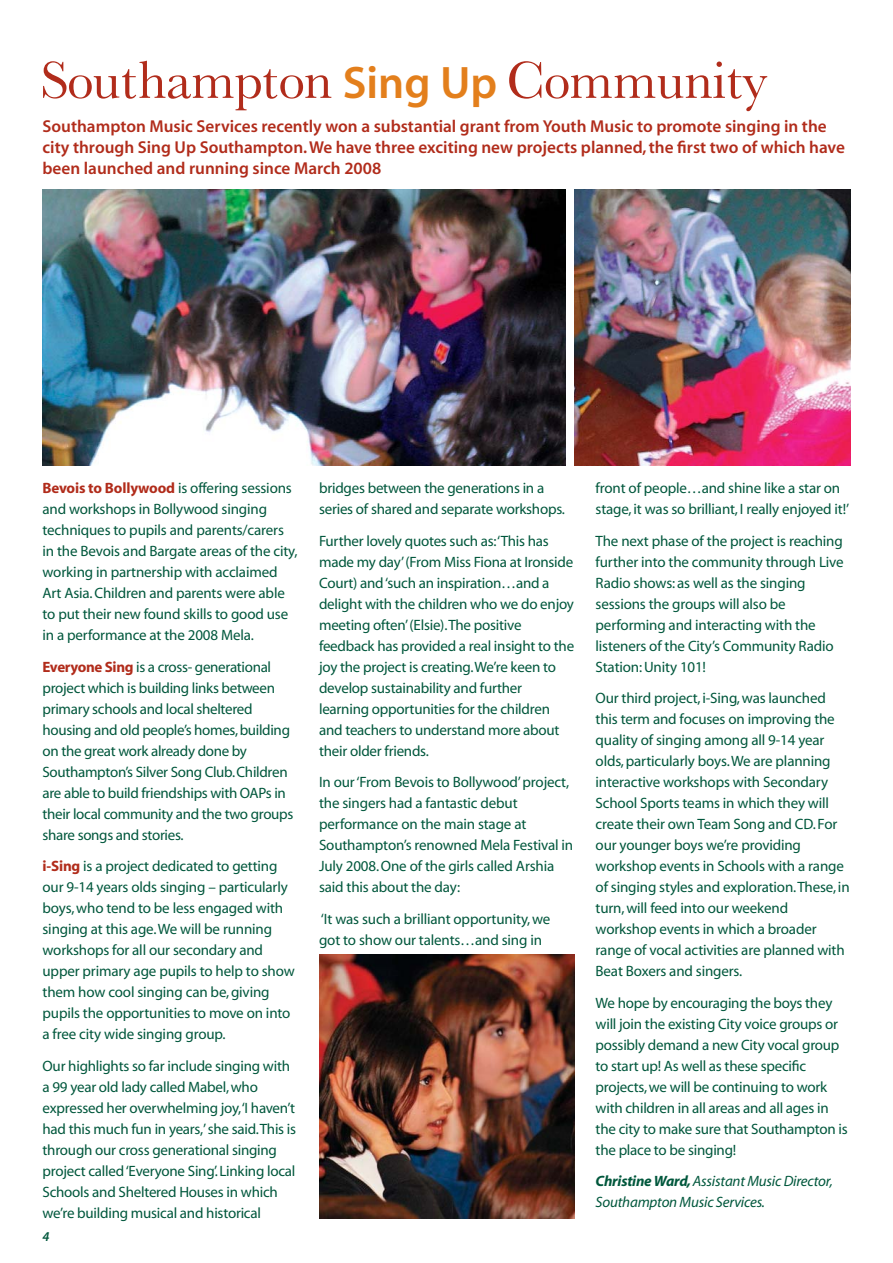
<style>
.page{position:relative;width:893px;height:1263px;background:#fff}
.page>*{position:absolute;margin:0;border:0;box-sizing:border-box;transform-origin:0 0}
.t1{font:54px "Baskerville No 2 BT";letter-spacing:-.035em;color:#b12c1b}
.t2{font:17.25px/21px "Myriad MM 565 600";color:#b12c1b}
.t3{font:15px/21px "Myriad MM 400 600";letter-spacing:-.015em;color:#00573c}
.t4{font:15px/21px "Myriad MM It 400 600";letter-spacing:-.015em;color:#00573c}
.t5{font:13.5px "Myriad MM It 565 600";color:#00573c}
.s1{font-family:"Myriad MM 565 600";font-size:45.75px;color:#e37f1c}
.s2{font-family:"Myriad MM 700 600";color:#b12c1b}
.s3{font-family:"Myriad MM It 700 600"}
</style>
<div class="page">
<img style="left:574px;top:189px;width:276px;height:277px">
<img style="left:43px;top:189px;width:523px;height:277px">
<img style="left:319px;top:955px;width:255px;height:263px">
<h1 class="t1" style="left:40px;top:59px;width:727px">Southampton <span class="s1">Sing Up</span> Community</h1>
<p class="t2" style="left:43px;top:117px;width:803px">Southampton Music Services recently won a substantial grant from Youth Music to promote singing in the city through Sing Up Southampton.We have three exciting new projects planned, the first two of which have been launched and running since March 2008</p>
<p class="t3" style="left:43px;top:479px;width:256px"><span class="s2">Bevois to Bollywood</span> is offering sessions and workshops in Bollywood singing techniques to pupils and parents/carers in the Bevois and Bargate areas of the city, working in partnership with acclaimed Art Asia. Children and parents were able to put their new found skills to good use in a performance at the 2008 Mela.</p>
<p class="t3" style="left:43px;top:658px;width:252px"><span class="s2">Everyone Sing</span> is a cross- generational project which is building links between primary schools and local sheltered housing and old people’s homes,building on the great work already done by Southampton’s Silver Song Club.Children are able to build friendships with OAPs in their local community and the two groups share songs and stories.</p>
<p class="t3" style="left:43px;top:857px;width:254px"><span class="s2">i-Sing</span> is a project dedicated to getting our 9-14 years olds singing – particularly boys, who tend to be less engaged with singing at this age.We will be running workshops for all our secondary and upper primary age pupils to help to show them how cool singing can be, giving pupils the opportunities to move on into a free city wide singing group.</p>
<p class="t3" style="left:43px;top:1057px;width:255px">Our highlights so far include singing with a 99 year old lady called Mabel, who expressed her overwhelming joy,‘I haven’t had this much fun in years,’she said.This is through our cross generational singing project called ‘Everyone Sing’. Linking local Schools and Sheltered Houses in which we’re building musical and historical</p>
<p class="t5" style="left:43px;top:1231px;width:9px">4</p>
<p class="t3" style="left:319px;top:479px;width:247px">bridges between the generations in a series of shared and separate workshops.</p>
<p class="t3" style="left:319px;top:532px;width:257px">Further lovely quotes such as:‘This has made my day’(From Miss Fiona at Ironside Court) and ‘such an inspiration…and a delight with the children who we do enjoy meeting often’(Elsie).The positive feedback has provided a real insight to the joy the project is creating.We’re keen to develop sustainability and further learning opportunities for the children and teachers to understand more about their older friends.</p>
<p class="t3" style="left:319px;top:773px;width:256px">In our ‘From Bevois to Bollywood’project, the singers had a fantastic debut performance on the main stage at Southampton’s renowned Mela Festival in July 2008. One of the girls called Arshia said this about the day:</p>
<p class="t3" style="left:319px;top:910px;width:233px">‘It was such a brilliant opportunity, we got to show our talents…and sing in</p>
<p class="t3" style="left:595px;top:479px;width:255px">front of people…and shine like a star on stage, it was so brilliant, I really enjoyed it!’</p>
<p class="t3" style="left:595px;top:532px;width:249px">The next phase of the project is reaching further into the community through Live Radio shows: as well as the singing sessions the groups will also be performing and interacting with the listeners of the City’s Community Radio Station: Unity 101!</p>
<p class="t3" style="left:595px;top:689px;width:255px">Our third project, i-Sing, was launched this term and focuses on improving the quality of singing among all 9-14 year olds, particularly boys.We are planning interactive workshops with Secondary School Sports teams in which they will create their own Team Song and CD. For our younger boys we’re providing workshop events in Schools with a range of singing styles and exploration.These, in turn, will feed into our weekend workshop events in which a broader range of vocal activities are planned with Beat Boxers and singers.</p>
<p class="t3" style="left:595px;top:994px;width:254px">We hope by encouraging the boys they will join the existing City voice groups or possibly demand a new City vocal group to start up! As well as these specific projects, we will be continuing to work with children in all areas and all ages in the city to make sure that Southampton is the place to be singing!</p>
<p class="t4" style="left:595px;top:1172px;width:239px"><span class="s3">Christine Ward,</span>Assistant Music Director,<br>Southampton Music Services.</p>
</div>
